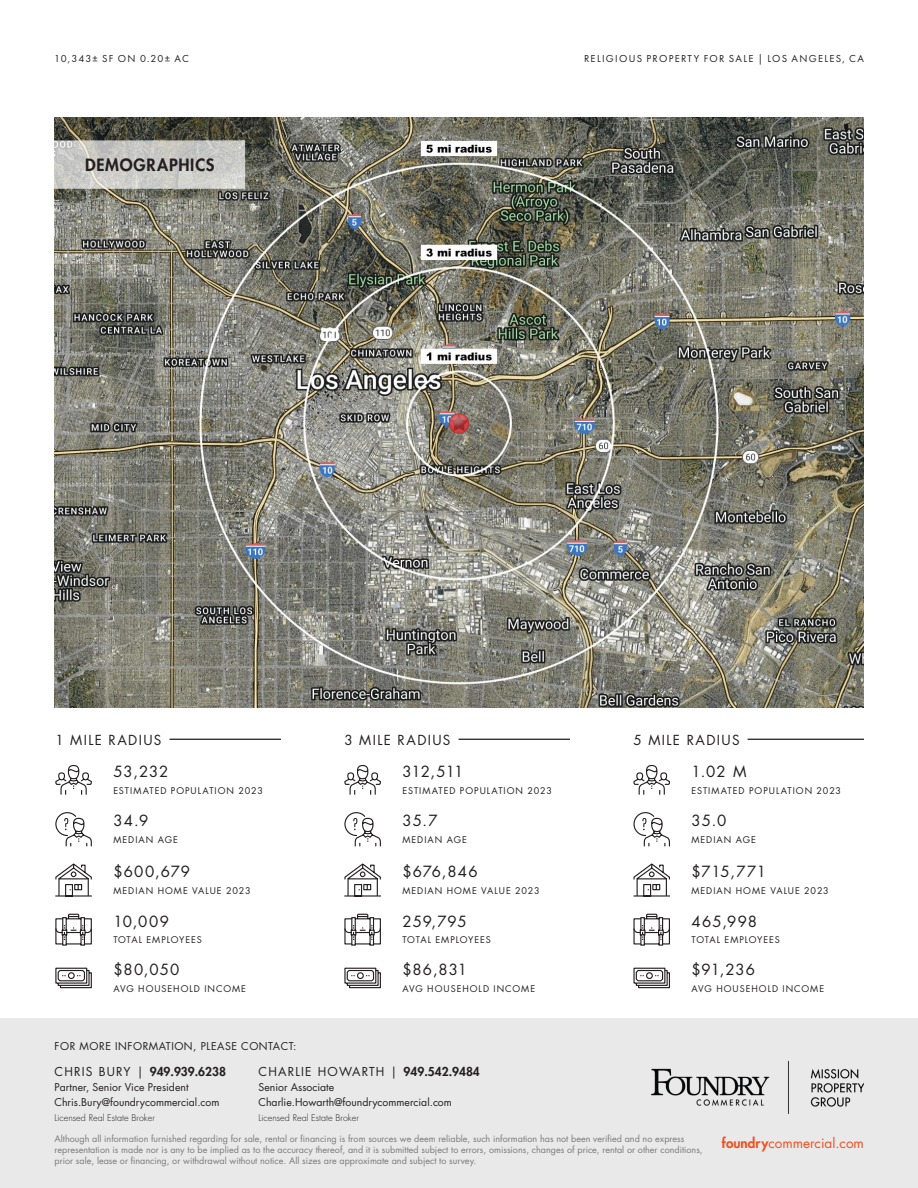
<style>
.page{position:relative;width:918px;height:1188px;background:#fff}
.page>*{position:absolute;margin:0;border:0;box-sizing:border-box;transform-origin:0 0}
.t1{font:800 16.5px "Futura Std";letter-spacing:.05em;color:#231f20}
.t2{font:15px "Futura Std";letter-spacing:.06em;color:#231f20}
.t3{font:13.5px "Futura Std";letter-spacing:.105em;color:#231f20}
.t4{font:13.5px "Futura Std";color:#f15122}
.t5{font:12px "Futura Std";letter-spacing:.1em;color:#231f20}
.t6{font:800 12px "Futura Std";color:#231f20}
.t7{font:10.5px/15px "Futura Std";color:#231f20}
.t8{font:10.5px "Futura PT";letter-spacing:.12em;color:#231f20}
.t9{font:10.5px "Futura Std";letter-spacing:.05em;color:#231f20}
.t10{font:10.5px "Futura PT";letter-spacing:.1em;color:#231f20}
.t11{font:9px/10.8px "Futura Std";color:#7b797c}
.t12{font:9px "Futura Std";letter-spacing:.11em;color:#231f20}
.t13{font:300 9px "Futura Std";color:#231f20}
.t14{font:9px "Futura Std";letter-spacing:.09em;color:#231f20}
.s1{font-weight:400}
.s2{font-weight:800}
</style>
<div class="page">
<div style="left:0;top:1018px;width:918px;height:170px;background:#e9e9e9"></div>
<img style="left:651px;top:1060px;width:213px;height:54px">
<img style="left:54px;top:117px;width:810px;height:591px">
<hr style="left:170px;top:739px;width:111px;height:1px;background:#231f20">
<svg style="left:55px;top:765px;width:37px;height:30px"></svg>
<svg style="left:55px;top:812px;width:37px;height:35px"></svg>
<svg style="left:55px;top:863px;width:37px;height:34px"></svg>
<svg style="left:55px;top:913px;width:37px;height:33px"></svg>
<svg style="left:55px;top:967px;width:37px;height:22px"></svg>
<hr style="left:459px;top:739px;width:111px;height:1px;background:#231f20">
<svg style="left:344px;top:765px;width:37px;height:30px"></svg>
<svg style="left:344px;top:812px;width:37px;height:35px"></svg>
<svg style="left:344px;top:863px;width:37px;height:34px"></svg>
<svg style="left:344px;top:913px;width:37px;height:33px"></svg>
<svg style="left:344px;top:967px;width:37px;height:22px"></svg>
<hr style="left:748px;top:739px;width:116px;height:1px;background:#231f20">
<svg style="left:633px;top:765px;width:37px;height:30px"></svg>
<svg style="left:633px;top:812px;width:37px;height:35px"></svg>
<svg style="left:633px;top:863px;width:37px;height:34px"></svg>
<svg style="left:633px;top:913px;width:37px;height:33px"></svg>
<svg style="left:633px;top:967px;width:37px;height:22px"></svg>
<svg style="left:54px;top:140px;width:191px;height:49px;background:#c9c9c5"></svg>
<p class="t10" style="left:54px;top:52px;width:136px">10,343± SF ON 0.20± AC</p>
<p class="t8" style="left:584px;top:52px;width:281px">RELIGIOUS PROPERTY FOR SALE | LOS ANGELES, CA</p>
<p class="t1" style="left:85px;top:154px;width:131px">DEMOGRAPHICS</p>
<p class="t3" style="left:55px;top:731px;width:108px">1 MILE RADIUS</p>
<p class="t2" style="left:113px;top:762px;width:56px">53,232</p>
<p class="t12" style="left:113px;top:784px;width:151px">ESTIMATED POPULATION 2023</p>
<p class="t2" style="left:113px;top:811px;width:36px">34.9</p>
<p class="t12" style="left:113px;top:834px;width:66px">MEDIAN AGE</p>
<p class="t2" style="left:113px;top:862px;width:78px">$600,679</p>
<p class="t12" style="left:113px;top:885px;width:139px">MEDIAN HOME VALUE 2023</p>
<p class="t2" style="left:113px;top:912px;width:57px">10,009</p>
<p class="t14" style="left:113px;top:934px;width:90px">TOTAL EMPLOYEES</p>
<p class="t2" style="left:113px;top:960px;width:67px">$80,050</p>
<p class="t12" style="left:113px;top:983px;width:134px">AVG HOUSEHOLD INCOME</p>
<p class="t9" style="left:55px;top:1039px;width:243px">FOR MORE INFORMATION, PLEASE CONTACT:</p>
<p class="t3" style="left:344px;top:731px;width:108px">3 MILE RADIUS</p>
<p class="t2" style="left:402px;top:762px;width:63px">312,511</p>
<p class="t12" style="left:402px;top:784px;width:151px">ESTIMATED POPULATION 2023</p>
<p class="t2" style="left:402px;top:811px;width:37px">35.7</p>
<p class="t12" style="left:402px;top:834px;width:66px">MEDIAN AGE</p>
<p class="t2" style="left:402px;top:862px;width:77px">$676,846</p>
<p class="t12" style="left:402px;top:885px;width:139px">MEDIAN HOME VALUE 2023</p>
<p class="t2" style="left:402px;top:912px;width:66px">259,795</p>
<p class="t14" style="left:402px;top:934px;width:90px">TOTAL EMPLOYEES</p>
<p class="t2" style="left:402px;top:960px;width:66px">$86,831</p>
<p class="t12" style="left:402px;top:983px;width:134px">AVG HOUSEHOLD INCOME</p>
<h3 class="t6" style="left:55px;top:1064px;width:173px"><span class="s1">CHRIS BURY |</span> 949.939.6238</h3>
<p class="t7" style="left:55px;top:1080px;width:166px">Partner, Senior Vice President<br>Chris.Bury@foundrycommercial.com</p>
<p class="t13" style="left:55px;top:1113px;width:102px">Licensed Real Estate Broker</p>
<h3 class="t5" style="left:259px;top:1064px;width:223px">CHARLIE HOWARTH | <span class="s2">949.542.9484</span></h3>
<p class="t7" style="left:259px;top:1080px;width:195px">Senior Associate<br>Charlie.Howarth@foundrycommercial.com</p>
<p class="t13" style="left:259px;top:1113px;width:102px">Licensed Real Estate Broker</p>
<p class="t3" style="left:633px;top:731px;width:108px">5 MILE RADIUS</p>
<p class="t2" style="left:692px;top:762px;width:57px">1.02 M</p>
<p class="t12" style="left:692px;top:784px;width:151px">ESTIMATED POPULATION 2023</p>
<p class="t2" style="left:692px;top:811px;width:36px">35.0</p>
<p class="t12" style="left:692px;top:834px;width:66px">MEDIAN AGE</p>
<p class="t2" style="left:692px;top:862px;width:76px">$715,771</p>
<p class="t12" style="left:692px;top:885px;width:139px">MEDIAN HOME VALUE 2023</p>
<p class="t2" style="left:692px;top:912px;width:67px">465,998</p>
<p class="t14" style="left:692px;top:934px;width:90px">TOTAL EMPLOYEES</p>
<p class="t2" style="left:692px;top:960px;width:65px">$91,236</p>
<p class="t12" style="left:692px;top:983px;width:134px">AVG HOUSEHOLD INCOME</p>
<p class="t11" style="left:55px;top:1134px;width:650px">Although all information furnished regarding for sale, rental or financing is from sources we deem reliable, such information has not been verified and no express representation is made nor is any to be implied as to the accuracy thereof, and it is submitted subject to errors, omissions, changes of price, rental or other conditions, prior sale, lease or financing, or withdrawal without notice. All sizes are approximate and subject to survey.</p>
<h3 class="t4" style="left:722px;top:1134px;width:144px"><span class="s2">foundry</span>commercial.com</h3>
</div>
